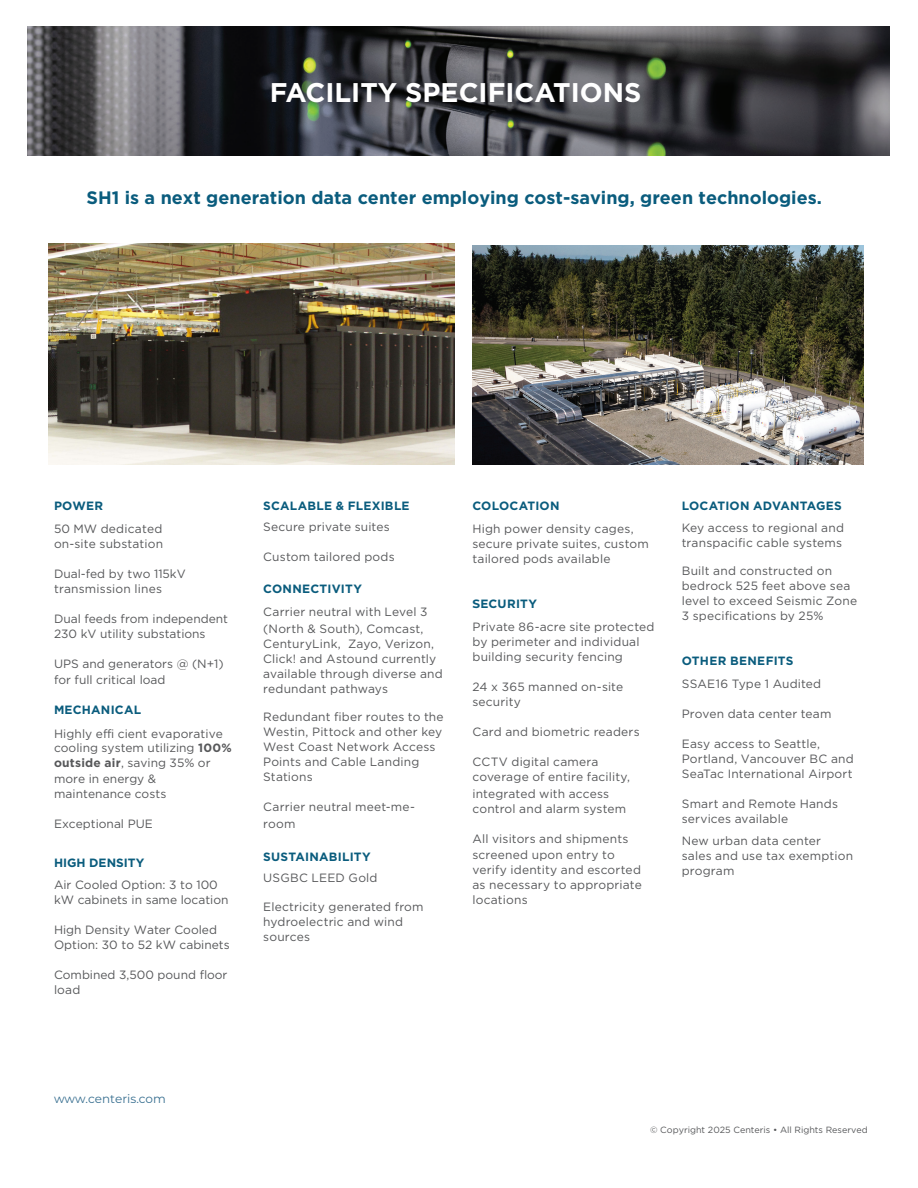
<style>
.page{position:relative;width:918px;height:1188px;background:#fff}
.page>*{position:absolute;margin:0;border:0;box-sizing:border-box;transform-origin:0 0}
.t1{font:700 27px "Gotham";color:#fff}
.t2{font:700 18px "Gotham";color:#0a5c7d}
.t3{font:12px/15px "Gotham";letter-spacing:.01em;color:#57585a}
.t4{font:700 12px "Gotham";letter-spacing:.02em;color:#0a5c7d}
.t5{font:12px "Montserrat";color:#386f90}
.t6{font:700 12px "Gotham";color:#0a5c7d}
.t7{font:9px "Gotham";color:#57585a}
.s1{font-weight:700}
.s2{font-family:"Montserrat";font-weight:700;color:#0a5c7d}
.s3{font-weight:700;color:#0a5c7d}
</style>
<div class="page">
<img style="left:472px;top:246px;width:392px;height:218px">
<img style="left:28px;top:26px;width:862px;height:130px">
<img style="left:48px;top:243px;width:406px;height:222px">
<h1 class="t1" style="left:270px;top:75px;width:373px">FACILITY SPECIFICATIONS</h1>
<h2 class="t2" style="left:87px;top:186px;width:737px">SH1 is a next generation data center employing cost-saving, green technologies.</h2>
<p class="t4" style="left:54px;top:497px;width:51px">POWER</p>
<p class="t3" style="left:54px;top:521px;width:111px">50 MW dedicated on-site substation</p>
<p class="t3" style="left:54px;top:566px;width:133px">Dual-fed by two 115kV transmission lines</p>
<p class="t3" style="left:54px;top:611px;width:176px">Dual feeds from independent<br>230 kV utility substations</p>
<p class="t3" style="left:54px;top:655px;width:171px;line-height:16.5px">UPS and generators @ (N+1) for full critical load</p>
<p class="t4" style="left:54px;top:702px;width:89px">MECHANICAL</p>
<p class="t3" style="left:54px;top:726px;width:179px">Highly effi cient evaporative cooling system utilizing <span class="s1">100% outside air</span>, saving 35% or more in energy &amp; maintenance costs</p>
<p class="t3" style="left:54px;top:816px;width:100px">Exceptional PUE</p>
<p class="t6" style="left:54px;top:855px;width:92px">HIGH DENSITY</p>
<p class="t3" style="left:54px;top:877px;width:176px">Air Cooled Option: 3 to 100 kW cabinets in same location</p>
<p class="t3" style="left:54px;top:922px;width:177px">High Density Water Cooled<br>Option: 30 to 52 kW cabinets</p>
<p class="t3" style="left:54px;top:967px;width:175px">Combined 3,500 pound fl oor load</p>
<p class="t4" style="left:263px;top:497px;width:148px">SCALABLE &amp; FLEXIBLE</p>
<p class="t3" style="left:263px;top:519px;width:128px">Secure private suites</p>
<p class="t3" style="left:263px;top:549px;width:133px">Custom tailored pods</p>
<p class="t4" style="left:263px;top:581px;width:100px">CONNECTIVITY</p>
<p class="t3" style="left:263px;top:603px;width:166px;line-height:16.5px">Carrier neutral with Level 3 (North &amp; South), Comcast,</p>
<p class="t3" style="left:263px;top:636px;width:181px">CenturyLink, Zayo, Verizon,<br>Click! and Astound currently available through diverse and redundant pathways</p>
<p class="t3" style="left:263px;top:709px;width:182px">Redundant fiber routes to the<br>Westin, Pittock and other key<br>West Coast Network Access<br>Points and Cable Landing<br>Stations</p>
<p class="t3" style="left:263px;top:798px;width:153px;line-height:16.5px">Carrier neutral meet-me&shy;room</p>
<p class="t4" style="left:263px;top:848px;width:109px">SUSTAINABILITY</p>
<p class="t3" style="left:263px;top:870px;width:116px">USGBC LEED Gold</p>
<p class="t3" style="left:263px;top:899px;width:162px">Electricity generated from hydroelectric and wind sources</p>
<p class="t4" style="left:472px;top:497px;width:89px">COLOCATION</p>
<p class="t3" style="left:472px;top:521px;width:178px">High power density cages, secure private suites, custom tailored pods available</p>
<p class="t3" style="left:472px;top:592px;width:184px;line-height:23.2px"><span class="s2">S</span><span class="s3">ECURITY<br></span>Private 86-acre site protected</p>
<p class="t3" style="left:472px;top:634px;width:169px">by perimeter and individual building security fencing</p>
<p class="t3" style="left:472px;top:679px;width:152px">24 x 365 manned on-site security</p>
<p class="t3" style="left:472px;top:724px;width:169px">Card and biometric readers</p>
<p class="t3" style="left:472px;top:754px;width:159px">CCTV digital camera coverage of entire facility,</p>
<p class="t3" style="left:472px;top:786px;width:155px">integrated with access control and alarm system</p>
<p class="t3" style="left:472px;top:830px;width:157px;line-height:16.5px">All visitors and shipments screened upon entry to</p>
<p class="t3" style="left:472px;top:862px;width:171px;text-align:justify">verify identity and escorted as necessary to appropriate locations</p>
<p class="t4" style="left:682px;top:498px;width:162px">LOCATION ADVANTAGES</p>
<p class="t3" style="left:682px;top:520px;width:164px">Key access to regional and transpacific cable systems</p>
<p class="t3" style="left:682px;top:563px;width:177px">Built and constructed on bedrock 525 feet above sea level to exceed Seismic Zone<br>3 specifications by 25%</p>
<p class="t4" style="left:682px;top:653px;width:113px">OTHER BENEFITS</p>
<p class="t3" style="left:682px;top:676px;width:141px">SSAE16 Type 1 Audited</p>
<p class="t3" style="left:682px;top:706px;width:151px">Proven data center team</p>
<p class="t3" style="left:682px;top:736px;width:174px">Easy access to Seattle,<br>Portland, Vancouver BC and<br>SeaTac International Airport</p>
<p class="t3" style="left:682px;top:796px;width:158px">Smart and Remote Hands services available</p>
<p class="t3" style="left:682px;top:833px;width:173px">New urban data center sales and use tax exemption program</p>
<p class="t5" style="left:54px;top:1091px;width:113px">www.centeris.com</p>
<p class="t7" style="left:650px;top:1124px;width:219px">© Copyright 2025 Centeris • All Rights Reserved</p>
</div>
